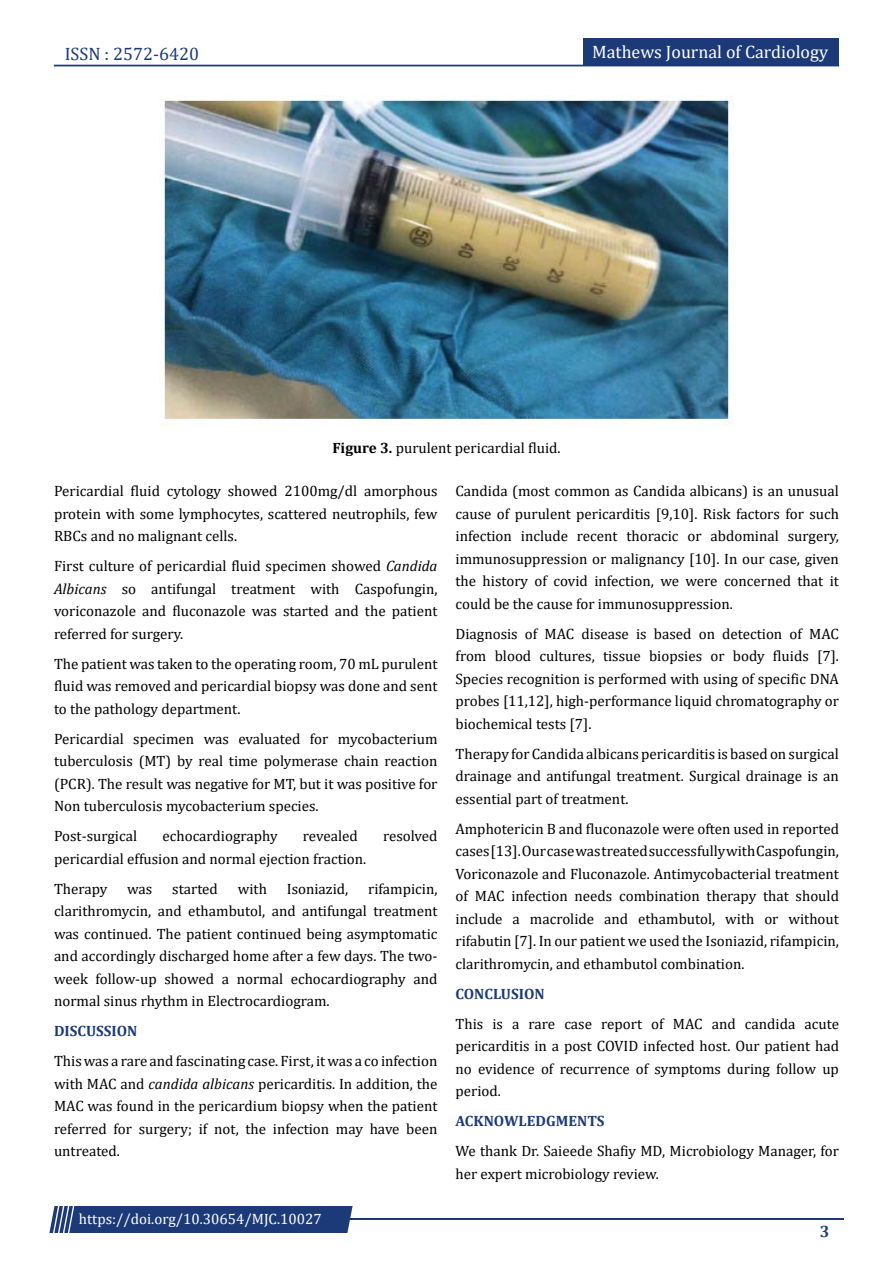
<style>
.page{position:relative;width:893px;height:1263px;background:#fff}
.page>*{position:absolute;margin:0;border:0;box-sizing:border-box;transform-origin:0 0}
.t1{font:18px "Cambria";color:#fff}
.t2{font:18px "Cambria";color:#1c3a78}
.t3{font:700 16.5px "Cambria";color:#1c3a78}
.t4{font:15px/22.5px "Cambria";color:#000;text-align:justify}
.t5{font:700 15px "Cambria";color:#1c3a78}
.t6{font:15px "Cambria";color:#fff}
.s1{font-weight:700}
.s2{font-style:italic}
</style>
<div class="page">
<div style="left:54px;top:65px;width:785px;height:1px;border:1px solid #1c3a78"></div>
<div style="left:583px;top:39px;width:256px;height:27px;background:#1c3a78"></div>
<hr style="left:310px;top:1219px;width:534px;height:1px;background:#1c3a78">
<div style="left:49px;top:1206px;width:304px;height:27px;background:#1c3a78"></div>
<img style="left:160px;top:96px;width:573px;height:329px">
<p class="t2" style="left:65px;top:43px;width:136px">ISSN : 2572-6420</p>
<p class="t1" style="left:592px;top:41px;width:237px">Mathews Journal of Cardiology</p>
<p class="t4" style="left:332px;top:436px;width:230px"><span class="s1">Figure 3.</span> purulent pericardial fluid.</p>
<p class="t4" style="left:54px;top:480px;width:385px">Pericardial fluid cytology showed 2100mg/dl amorphous protein with some lymphocytes, scattered neutrophils, few RBCs and no malignant cells.</p>
<p class="t4" style="left:54px;top:555px;width:385px">First culture of pericardial fluid specimen showed <span class="s2">Candida Albicans</span> so antifungal treatment with Caspofungin, voriconazole and fluconazole was started and the patient referred for surgery.</p>
<p class="t4" style="left:54px;top:652px;width:385px">The patient was taken to the operating room, 70 mL purulent fluid was removed and pericardial biopsy was done and sent to the pathology department.</p>
<p class="t4" style="left:54px;top:727px;width:385px">Pericardial specimen was evaluated for mycobacterium tuberculosis (MT) by real time polymerase chain reaction (PCR). The result was negative for MT, but it was positive for Non tuberculosis mycobacterium species.</p>
<p class="t4" style="left:54px;top:825px;width:85px">Post-surgical</p>
<p class="t4" style="left:162px;top:825px;width:117px">echocardiography</p>
<p class="t4" style="left:303px;top:825px;width:56px">revealed</p>
<p class="t4" style="left:383px;top:825px;width:56px">resolved</p>
<p class="t4" style="left:54px;top:843px;width:314px;line-height:30px">pericardial effusion and normal ejection fraction.<br>Therapy</p>
<p class="t4" style="left:455px;top:480px;width:385px">Candida (most common as Candida albicans) is an unusual cause of purulent pericarditis [9,10]. Risk factors for such infection include recent thoracic or abdominal surgery, immunosuppression or malignancy [10]. In our case, given the history of covid infection, we were concerned that it could be the cause for immunosuppression.</p>
<p class="t4" style="left:455px;top:622px;width:385px">Diagnosis of MAC disease is based on detection of MAC from blood cultures, tissue biopsies or body fluids [7].<br>Species recognition is performed with using of specific DNA probes [11,12], high-performance liquid chromatography or biochemical tests [7].</p>
<p class="t4" style="left:455px;top:742px;width:385px">Therapy for Candida albicans pericarditis is based on surgical drainage and antifungal treatment. Surgical drainage is an essential part of treatment.</p>
<p class="t4" style="left:455px;top:817px;width:385px">Amphotericin B and fluconazole were often used in reported cases [13]. Our case was treated successfully with Caspofungin, Voriconazole and Fluconazole. Antimycobacterial treatment of MAC infection needs combination therapy that should include a macrolide and ethambutol, with or without rifabutin [7]. In our patient we used the Isoniazid, rifampicin, clarithromycin, and ethambutol combination.</p>
<p class="t5" style="left:455px;top:983px;width:91px">CONCLUSION</p>
<p class="t4" style="left:455px;top:1012px;width:385px">This is a rare case report of MAC and candida acute pericarditis in a post COVID infected host. Our patient had no evidence of recurrence of symptoms during follow up period.</p>
<p class="t5" style="left:455px;top:1110px;width:150px">ACKNOWLEDGMENTS</p>
<p class="t4" style="left:455px;top:1140px;width:385px">We thank Dr. Saieede Shafiy MD, Microbiology Manager, for her expert microbiology review.</p>
<p class="t4" style="left:54px;top:877px;width:385px;text-indent:314px">rifampicin, clarithromycin, and ethambutol, and antifungal treatment was continued. The patient continued being asymptomatic and accordingly discharged home after a few days. The two&shy;week follow-up showed a normal echocardiography and normal sinus rhythm in Electrocardiogram.</p>
<p class="t5" style="left:54px;top:1020px;width:85px">DISCUSSION</p>
<p class="t4" style="left:54px;top:1050px;width:385px">This was a rare and fascinating case. First, it was a co infection with MAC and <span class="s2">candida albicans</span> pericarditis. In addition, the MAC was found in the pericardium biopsy when the patient referred for surgery; if not, the infection may have been untreated.</p>
<p class="t4" style="left:127px;top:877px;width:27px">was</p>
<p class="t4" style="left:172px;top:877px;width:47px">started</p>
<p class="t4" style="left:238px;top:877px;width:31px">with</p>
<p class="t4" style="left:287px;top:877px;width:63px">Isoniazid,</p>
<p class="t6" style="left:79px;top:1210px;width:244px">https://doi.org/10.30654/MJC.10027</p>
<p class="t3" style="left:820px;top:1220px;width:11px">3</p>
</div>
